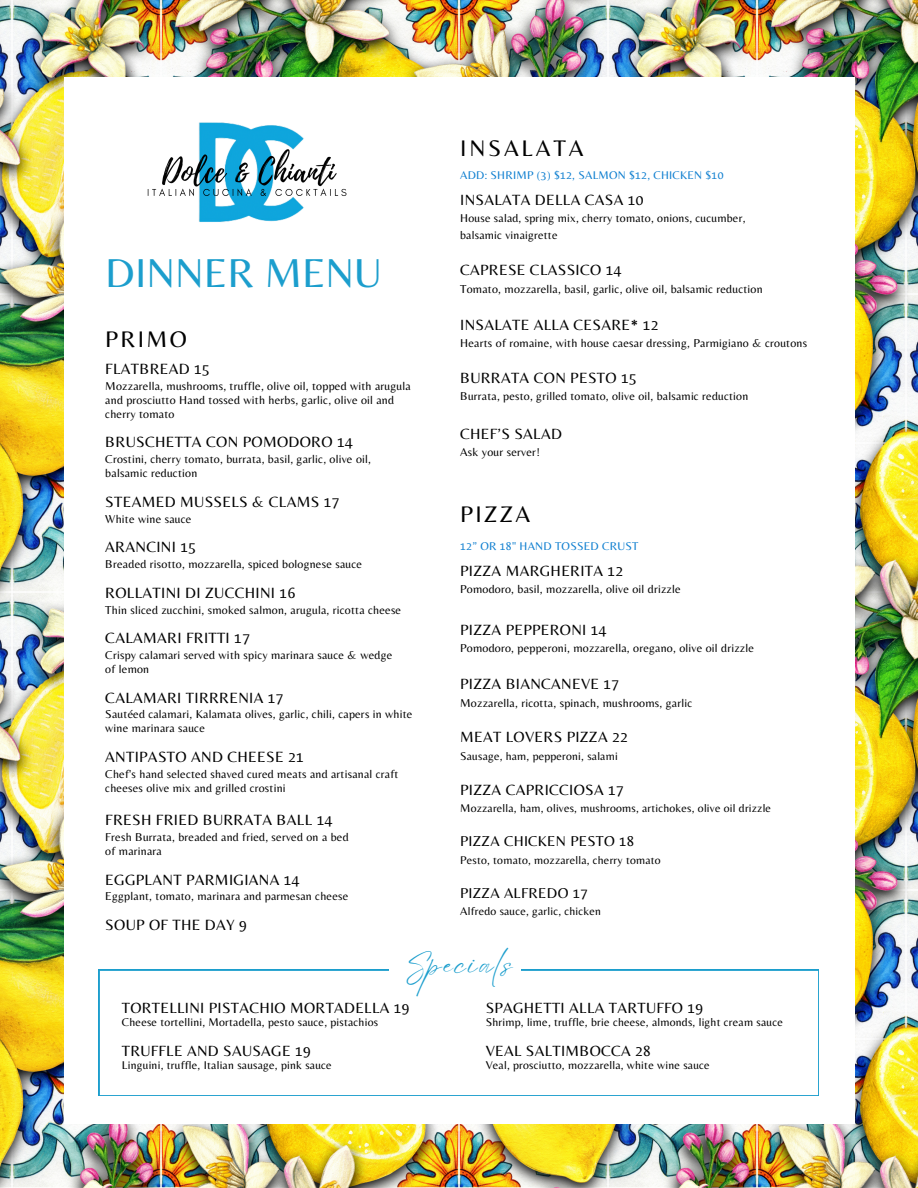
<style>
.page{position:relative;width:918px;height:1188px;background:#fff}
.page>*{position:absolute;margin:0;border:0;box-sizing:border-box;transform-origin:0 0}
.t1{font:42px "Belleza";color:#1c9ecd}
.t2{font:27.75px "Eyesome Script";letter-spacing:.085em;color:#1c9ecd}
.t3{font:23.55px "Belleza";letter-spacing:.1em;color:#000}
.t4{font:23.55px "Belleza";letter-spacing:.12em;color:#000}
.t5{font:15.45px "Belleza";letter-spacing:.02em;color:#000}
.t6{font:15.3px "Belleza";letter-spacing:.02em;color:#000}
.t7{font:14.85px "Belleza";letter-spacing:.02em;color:#000}
.t8{font:11.85px/13.8px "Belleza";letter-spacing:.02em;color:#000}
.t9{font:11.7px "Belleza";letter-spacing:.02em;color:#000}
.t10{font:11.7px "Belleza";letter-spacing:.02em;color:#0f7fd0}
</style>
<div class="page">
<img style="left:0;top:0;width:918px;height:1188px">
<div style="left:64px;top:78px;width:790px;height:1046px;background:#fff"></div>
<img style="left:147px;top:122px;width:200px;height:100px">
<svg style="left:99px;top:970px;width:720px;height:126px"></svg>
<div style="left:390px;top:937px;width:131px;height:58px;background:#fff"></div>
<p class="t1" style="left:105px;top:248px;width:278px">DINNER MENU</p>
<p class="t3" style="left:105px;top:325px;width:83px">PRIMO</p>
<p class="t5" style="left:105px;top:360px;width:106px">FLATBREAD 15</p>
<p class="t8" style="left:105px;top:379px;width:307px">Mozzarella, mushrooms, truffle, olive oil, topped with arugula and prosciutto Hand tossed with herbs, garlic, olive oil and cherry tomato</p>
<p class="t5" style="left:105px;top:433px;width:249px">BRUSCHETTA CON POMODORO 14</p>
<p class="t8" style="left:105px;top:452px;width:267px">Crostini, cherry tomato, burrata, basil, garlic, olive oil,</p>
<p class="t8" style="left:105px;top:466px;width:94px">balsamic reduction</p>
<p class="t5" style="left:105px;top:492px;width:236px">STEAMED MUSSELS &amp; CLAMS 17</p>
<p class="t8" style="left:105px;top:511px;width:88px">White wine sauce</p>
<p class="t5" style="left:105px;top:538px;width:92px">ARANCINI 15</p>
<p class="t8" style="left:105px;top:557px;width:258px">Breaded risotto, mozzarella, spiced bolognese sauce</p>
<p class="t5" style="left:105px;top:583px;width:192px">ROLLATINI DI ZUCCHINI 16</p>
<p class="t8" style="left:105px;top:602px;width:297px">Thin sliced zucchini, smoked salmon, arugula, ricotta cheese</p>
<p class="t5" style="left:105px;top:629px;width:146px">CALAMARI FRITTI 17</p>
<p class="t8" style="left:105px;top:648px;width:288px">Crispy calamari served with spicy marinara sauce &amp; wedge</p>
<p class="t8" style="left:105px;top:662px;width:45px">of lemon</p>
<p class="t5" style="left:105px;top:688px;width:180px">CALAMARI TIRRRENIA 17</p>
<p class="t8" style="left:105px;top:707px;width:309px">Sautéed calamari, Kalamata olives, garlic, chili, capers in white wine marinara sauce</p>
<p class="t5" style="left:105px;top:748px;width:200px">ANTIPASTO AND CHEESE 21</p>
<p class="t8" style="left:105px;top:767px;width:295px">Chef's hand selected shaved cured meats and artisanal craft cheeses olive mix and grilled crostini</p>
<p class="t5" style="left:105px;top:811px;width:229px">FRESH FRIED BURRATA BALL 14</p>
<p class="t8" style="left:105px;top:830px;width:245px">Fresh Burrata, breaded and fried, served on a bed</p>
<p class="t8" style="left:105px;top:844px;width:58px">of marinara</p>
<p class="t5" style="left:105px;top:870px;width:196px">EGGPLANT PARMIGIANA 14</p>
<p class="t8" style="left:105px;top:889px;width:245px">Eggplant, tomato, marinara and parmesan cheese</p>
<p class="t5" style="left:105px;top:916px;width:143px">SOUP OF THE DAY 9</p>
<p class="t4" style="left:460px;top:134px;width:125px">INSALATA</p>
<p class="t10" style="left:460px;top:169px;width:265px">ADD: SHRIMP (3) $12, SALMON $12, CHICKEN $10</p>
<p class="t5" style="left:460px;top:190px;width:185px">INSALATA DELLA CASA 10</p>
<p class="t8" style="left:460px;top:211px;width:287px">House salad, spring mix, cherry tomato, onions, cucumber,</p>
<p class="t8" style="left:460px;top:228px;width:99px">balsamic vinaigrette</p>
<p class="t5" style="left:460px;top:261px;width:163px">CAPRESE CLASSICO 14</p>
<p class="t8" style="left:460px;top:282px;width:304px">Tomato, mozzarella, basil, garlic, olive oil, balsamic reduction</p>
<p class="t5" style="left:460px;top:315px;width:200px">INSALATE ALLA CESARE* 12</p>
<p class="t8" style="left:460px;top:336px;width:349px">Hearts of romaine, with house caesar dressing, Parmigiano &amp; croutons</p>
<p class="t5" style="left:460px;top:369px;width:178px">BURRATA CON PESTO 15</p>
<p class="t8" style="left:460px;top:389px;width:290px">Burrata, pesto, grilled tomato, olive oil, balsamic reduction</p>
<p class="t5" style="left:460px;top:425px;width:103px">CHEF’S SALAD</p>
<p class="t8" style="left:460px;top:445px;width:81px">Ask your server!</p>
<p class="t3" style="left:460px;top:501px;width:72px">PIZZA</p>
<p class="t10" style="left:460px;top:539px;width:180px">12” OR 18" HAND TOSSED CRUST</p>
<p class="t5" style="left:460px;top:561px;width:165px">PIZZA MARGHERITA 12</p>
<p class="t8" style="left:460px;top:582px;width:222px">Pomodoro, basil, mozzarella, olive oil drizzle</p>
<p class="t5" style="left:460px;top:620px;width:148px">PIZZA PEPPERONI 14</p>
<p class="t8" style="left:460px;top:641px;width:295px">Pomodoro, pepperoni, mozzarella, oregano, olive oil drizzle</p>
<p class="t5" style="left:460px;top:675px;width:161px">PIZZA BIANCANEVE 17</p>
<p class="t8" style="left:460px;top:695px;width:234px">Mozzarella, ricotta, spinach, mushrooms, garlic</p>
<p class="t5" style="left:460px;top:728px;width:169px">MEAT LOVERS PIZZA 22</p>
<p class="t9" style="left:460px;top:749px;width:159px">Sausage, ham, pepperoni, salami</p>
<p class="t5" style="left:460px;top:781px;width:165px">PIZZA CAPRICCIOSA 17</p>
<p class="t9" style="left:460px;top:801px;width:312px">Mozzarella, ham, olives, mushrooms, artichokes, olive oil drizzle</p>
<p class="t7" style="left:460px;top:832px;width:176px">PIZZA CHICKEN PESTO 18</p>
<p class="t9" style="left:460px;top:853px;width:202px">Pesto, tomato, mozzarella, cherry tomato</p>
<p class="t7" style="left:460px;top:884px;width:129px">PIZZA ALFREDO 17</p>
<p class="t9" style="left:460px;top:904px;width:142px">Alfredo sauce, garlic, chicken</p>
<p class="t2" style="left:405px;top:946px;width:109px">Specials</p>
<p class="t6" style="left:486px;top:999px;width:219px">SPAGHETTI ALLA TARTUFFO 19</p>
<p class="t9" style="left:486px;top:1015px;width:299px">Shrimp, lime, truffle, brie cheese, almonds, light cream sauce</p>
<p class="t6" style="left:486px;top:1042px;width:167px">VEAL SALTIMBOCCA 28</p>
<p class="t9" style="left:486px;top:1058px;width:226px">Veal, prosciutto, mozzarella, white wine sauce</p>
<p class="t6" style="left:122px;top:999px;width:289px">TORTELLINI PISTACHIO MORTADELLA 19</p>
<p class="t9" style="left:122px;top:1015px;width:258px">Cheese tortellini, Mortadella, pesto sauce, pistachios</p>
<p class="t6" style="left:122px;top:1042px;width:190px">TRUFFLE AND SAUSAGE 19</p>
<p class="t9" style="left:122px;top:1058px;width:211px">Linguini, truffle, Italian sausage, pink sauce</p>
</div>
